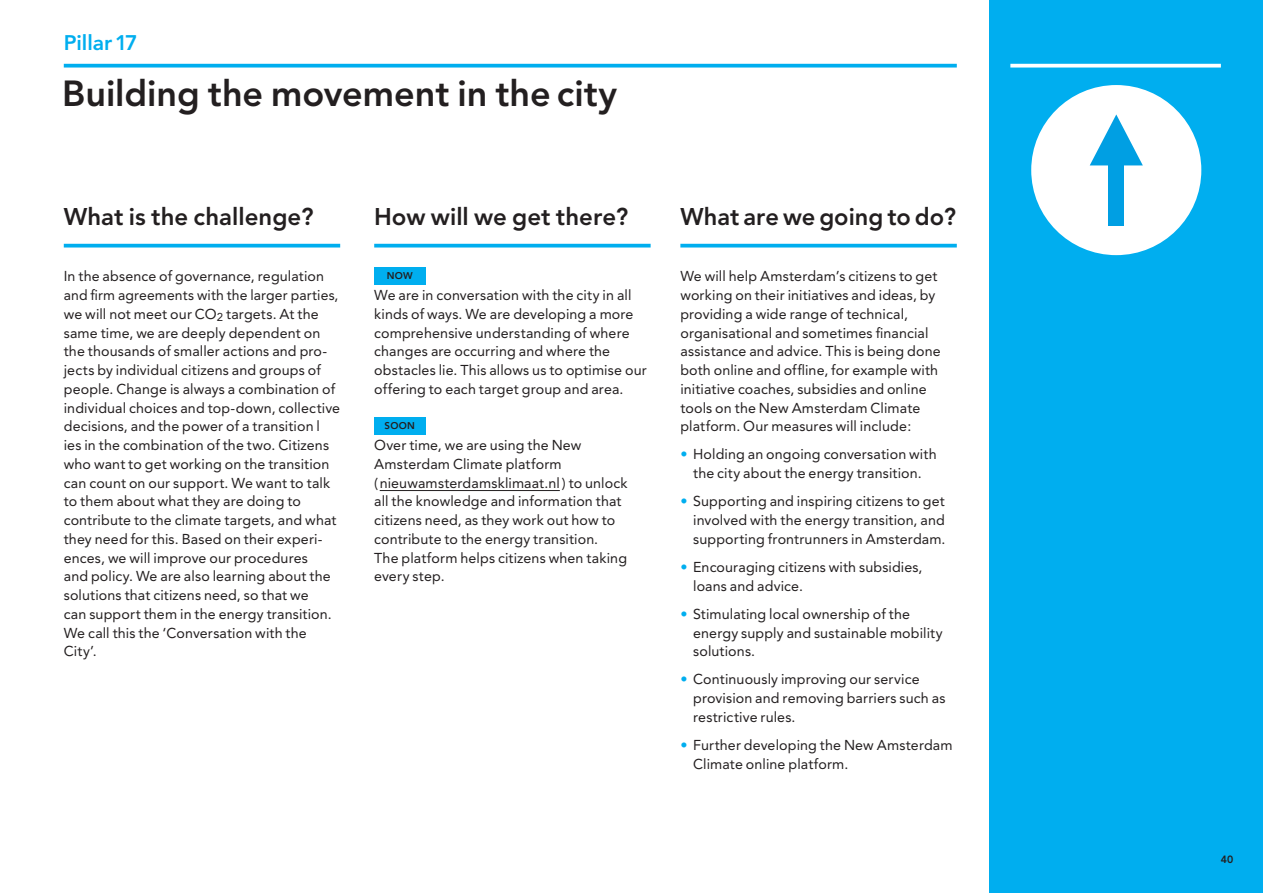
<style>
.page{position:relative;width:1263px;height:893px;background:#fff}
.page>*{position:absolute;margin:0;border:0;box-sizing:border-box;transform-origin:0 0}
.K_kop_24_-_ENG{font:800 36px "Avenir";color:#231f20}
.K_kop_16_-_ENG{font:800 24px "Avenir";color:#231f20}
.K_kop_14_-_ENG{font:800 21px "Avenir";color:#00aeef}
.K_brood_-_ENG{font:14.25px/18.8px "Avenir";letter-spacing:.01em;color:#231f20}
.K_bullet_brood_-_ENG{font:14.25px/18.8px "Avenir";letter-spacing:.01em;color:#231f20}
.t1{font:800 10.5px "Avenir";color:#231f20}
.K_brood_-_ENG-2{font:800 9.75px "Avenir";letter-spacing:.025em;color:#231f20}
.s1{color:#00aeef}
</style>
<div class="page">
<div style="left:989px;top:0;width:274px;height:893px;background:#00aeef"></div>
<svg style="left:1010px;top:64px;width:211px;height:4px"></svg>
<div style="left:1031px;top:85px;width:170px;height:170px;background:#fff;border-radius:50%"></div>
<div style="left:1109px;top:146px;width:15px;height:80px;background:#009fe3"></div>
<svg style="left:1090px;top:114px;width:53px;height:51px"></svg>
<svg style="left:64px;top:244px;width:276px;height:4px"></svg>
<hr style="left:380px;top:490px;width:180px;height:1px;background:#231f20">
<svg style="left:374px;top:244px;width:277px;height:4px"></svg>
<div style="left:374px;top:267px;width:51px;height:17px;background:#00aeef"></div>
<div style="left:374px;top:417px;width:51px;height:17px;background:#00aeef"></div>
<svg style="left:680px;top:244px;width:277px;height:4px"></svg>
<svg style="left:64px;top:64px;width:893px;height:4px;background:#1db7f0"></svg>
<h2 class="K_kop_14_-_ENG" style="left:64px;top:30px;width:75px">Pillar 17</h2>
<h1 class="K_kop_24_-_ENG" style="left:62px;top:72px;width:557px">Building the movement in the city</h1>
<h2 class="K_kop_16_-_ENG" style="left:64px;top:202px;width:251px">What is the challenge?</h2>
<p class="K_brood_-_ENG" style="left:64px;top:267px;width:278px">In the absence of governance, regulation and firm agreements with the larger parties, we will not meet our CO<sub>2</sub> targets. At the same time, we are deeply dependent on the thousands of smaller actions and pro&shy;jects by individual citizens and groups of people. Change is always a combination of individual choices and top-down, collective decisions, and the power of a transition l ies in the combination of the two. Citizens who want to get working on the transition can count on our support. We want to talk to them about what they are doing to contribute to the climate targets, and what they need for this. Based on their experi&shy;ences, we will improve our procedures<br>and policy. We are also learning about the solutions that citizens need, so that we<br>can support them in the energy transition.<br>We call this the ‘Conversation with the City’.</p>
<h2 class="K_kop_16_-_ENG" style="left:374px;top:202px;width:256px">How will we get there?</h2>
<p class="K_brood_-_ENG-2" style="left:387px;top:270px;width:27px">NOW</p>
<p class="K_brood_-_ENG" style="left:374px;top:286px;width:274px">We are in conversation with the city in all kinds of ways. We are developing a more comprehensive understanding of where changes are occurring and where the obstacles lie. This allows us to optimise our offering to each target group and area.</p>
<p class="K_brood_-_ENG-2" style="left:385px;top:420px;width:32px">SOON</p>
<p class="K_brood_-_ENG" style="left:374px;top:436px;width:255px">Over time, we are using the New Amsterdam Climate platform<br>( nieuwamsterdamsklimaat.nl ) to unlock all the knowledge and information that citizens need, as they work out how to contribute to the energy transition.<br>The platform helps citizens when taking every step.</p>
<h2 class="K_kop_16_-_ENG" style="left:680px;top:202px;width:277px">What are we going to do?</h2>
<p class="K_brood_-_ENG" style="left:680px;top:267px;width:262px">We will help Amsterdam’s citizens to get working on their initiatives and ideas, by providing a wide range of technical, organisational and sometimes financial assistance and advice. This is being done both online and offline, for example with initiative coaches, subsidies and online tools on the New Amsterdam Climate platform. Our measures will include:</p>
<p class="K_bullet_brood_-_ENG" style="left:680px;top:445px;width:258px;text-align:center"><span class="s1">•</span> Holding an ongoing conversation with the city about the energy transition.</p>
<p class="K_bullet_brood_-_ENG" style="left:693px;top:492px;width:254px;text-align:justify;text-indent:-13px"><span class="s1">•</span> Supporting and inspiring citizens to get involved with the energy transition, and supporting frontrunners in Amsterdam.</p>
<p class="K_bullet_brood_-_ENG" style="left:693px;top:558px;width:231px;text-indent:-13px"><span class="s1">•</span> Encouraging citizens with subsidies, loans and advice.</p>
<p class="K_bullet_brood_-_ENG" style="left:693px;top:605px;width:251px;text-indent:-13px"><span class="s1">•</span> Stimulating local ownership of the energy supply and sustainable mobility solutions.</p>
<p class="K_bullet_brood_-_ENG" style="left:693px;top:670px;width:254px;text-indent:-13px"><span class="s1">•</span> Continuously improving our service provision and removing barriers such as restrictive rules.</p>
<p class="K_bullet_brood_-_ENG" style="left:693px;top:736px;width:261px;text-indent:-13px"><span class="s1">•</span> Further developing the New Amsterdam<br>Climate online platform.</p>
<p class="t1" style="left:1221px;top:853px;width:14px">40</p>
</div>
